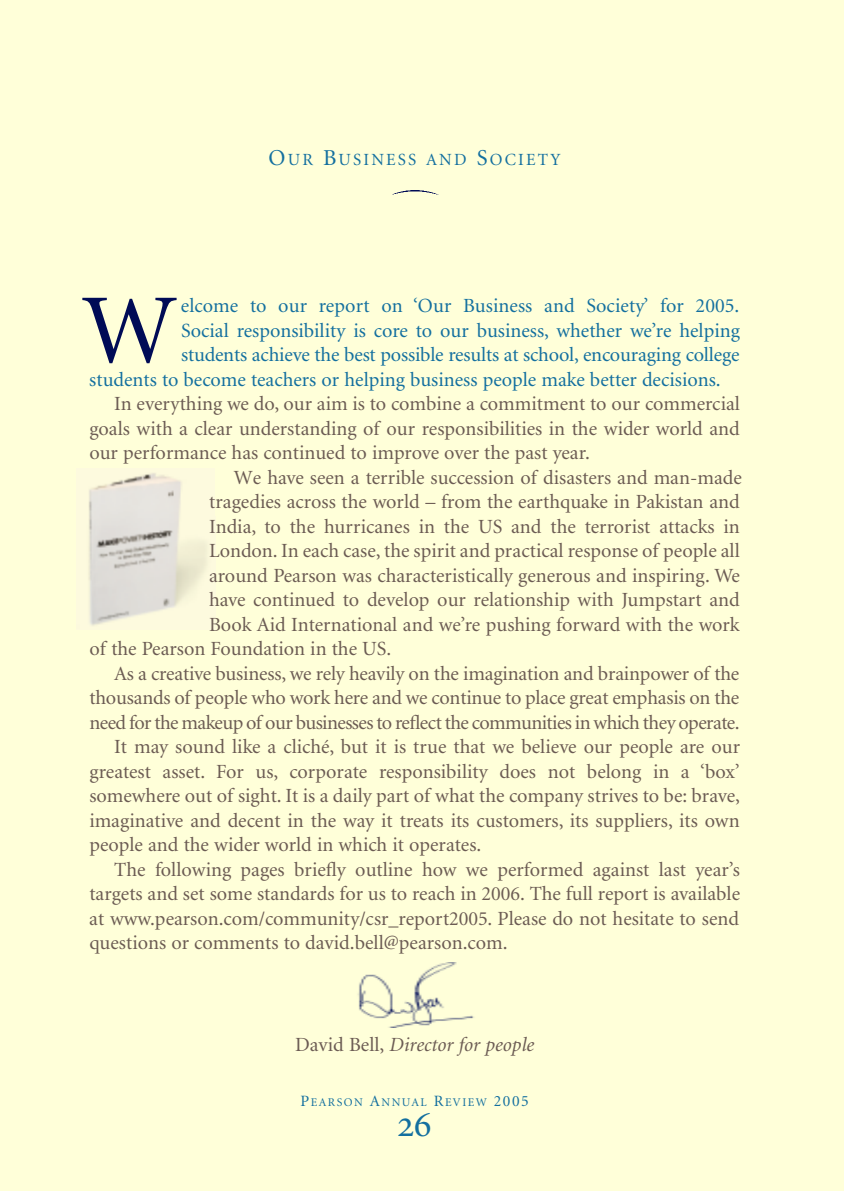
<style>
.page{position:relative;width:844px;height:1191px;background:#fff}
.page>*{position:absolute;margin:0;border:0;box-sizing:border-box;transform-origin:0 0}
.t1{font:99.75px "Minion";color:#000b56}
.t2{font:20.12px "Minion";color:#6b5b53}
.t3{font:20.12px "Minion";color:#136f9f}
.t4{font:20.12px "Minion";letter-spacing:-.03em;color:#6b5b53}
.t5{font:italic 20.12px "Minion";color:#6b5b53}
.t6{font:17.15px "Minion";letter-spacing:.13em;color:#136f9f}
.t7{font:11.9px "Minion";letter-spacing:.13em;color:#136f9f}
.s1{font-size:22.75px}
.s2{font-style:normal}
.s3{font-size:15.75px}
</style>
<div class="page">
<div style="left:0;top:0;width:843px;height:1191px;background:#ffffd9"></div>
<img style="left:392px;top:190px;width:47px;height:5px">
<img style="left:88px;top:473px;width:120px;height:153px">
<img style="left:358px;top:962px;width:116px;height:65px">
<p class="t6" style="left:268px;top:153px;width:293px"><span class="s1">O</span>UR <span class="s1">B</span>USINESS AND <span class="s1">S</span>OCIETY</p>
<p class="t3" style="left:181px;top:298px;width:560px">elcome to our report on ‘Our Business and Society’ for 2005.</p>
<p class="t3" style="left:181px;top:322px;width:560px">Social responsibility is core to our business, whether we’re helping</p>
<p class="t3" style="left:181px;top:347px;width:560px">students achieve the best possible results at school, encouraging college</p>
<p class="t3" style="left:89px;top:371px;width:632px">students to become teachers or helping business people make better decisions.</p>
<p class="t2" style="left:114px;top:396px;width:627px">In everything we do, our aim is to combine a commitment to our commercial</p>
<p class="t2" style="left:89px;top:420px;width:651px">goals with a clear understanding of our responsibilities in the wider world and</p>
<p class="t2" style="left:89px;top:445px;width:502px">our performance has continued to improve over the past year.</p>
<p class="t2" style="left:234px;top:469px;width:509px">We have seen a terrible succession of disasters and man-made</p>
<p class="t2" style="left:209px;top:494px;width:532px">tragedies across the world – from the earthquake in Pakistan and</p>
<p class="t2" style="left:209px;top:518px;width:532px">India, to the hurricanes in the US and the terrorist attacks in</p>
<p class="t2" style="left:209px;top:543px;width:532px">London. In each case, the spirit and practical response of people all</p>
<p class="t2" style="left:209px;top:567px;width:532px">around Pearson was characteristically generous and inspiring. We</p>
<p class="t2" style="left:209px;top:592px;width:532px">have continued to develop our relationship with Jumpstart and</p>
<p class="t2" style="left:209px;top:616px;width:532px">Book Aid International and we’re pushing forward with the work</p>
<p class="t2" style="left:89px;top:641px;width:303px">of the Pearson Foundation in the US.</p>
<p class="t2" style="left:114px;top:665px;width:626px">As a creative business, we rely heavily on the imagination and brainpower of the</p>
<p class="t2" style="left:89px;top:690px;width:651px">thousands of people who work here and we continue to place great emphasis on the</p>
<p class="t4" style="left:89px;top:714px;width:651px">need for the makeup of our businesses to reflect the communities in which they operate.</p>
<p class="t2" style="left:114px;top:739px;width:627px">It may sound like a cliché, but it is true that we believe our people are our</p>
<p class="t2" style="left:89px;top:763px;width:652px">greatest asset. For us, corporate responsibility does not belong in a ‘box’</p>
<p class="t2" style="left:89px;top:788px;width:652px">somewhere out of sight. It is a daily part of what the company strives to be: brave,</p>
<p class="t2" style="left:89px;top:812px;width:652px">imaginative and decent in the way it treats its customers, its suppliers, its own</p>
<p class="t2" style="left:89px;top:837px;width:393px">people and the wider world in which it operates.</p>
<p class="t2" style="left:114px;top:861px;width:627px">The following pages briefly outline how we performed against last year’s</p>
<p class="t2" style="left:89px;top:886px;width:652px">targets and set some standards for us to reach in 2006. The full report is available</p>
<p class="t2" style="left:89px;top:910px;width:651px">at www.pearson.com/community/csr_report2005. Please do not hesitate to send</p>
<p class="t2" style="left:89px;top:935px;width:419px">questions or comments to david.bell@pearson.com.</p>
<h1 class="t1" style="left:82px;top:292px;width:96px">W</h1>
<p class="t5" style="left:295px;top:1036px;width:240px"><span class="s2">David Bell,</span> Director for people</p>
<p class="t7" style="left:300px;top:1097px;width:230px"><span class="s3">P</span>EARSON <span class="s3">A</span>NNUAL <span class="s3">R</span>EVIEW <span class="s3">2005</span></p>
</div>
